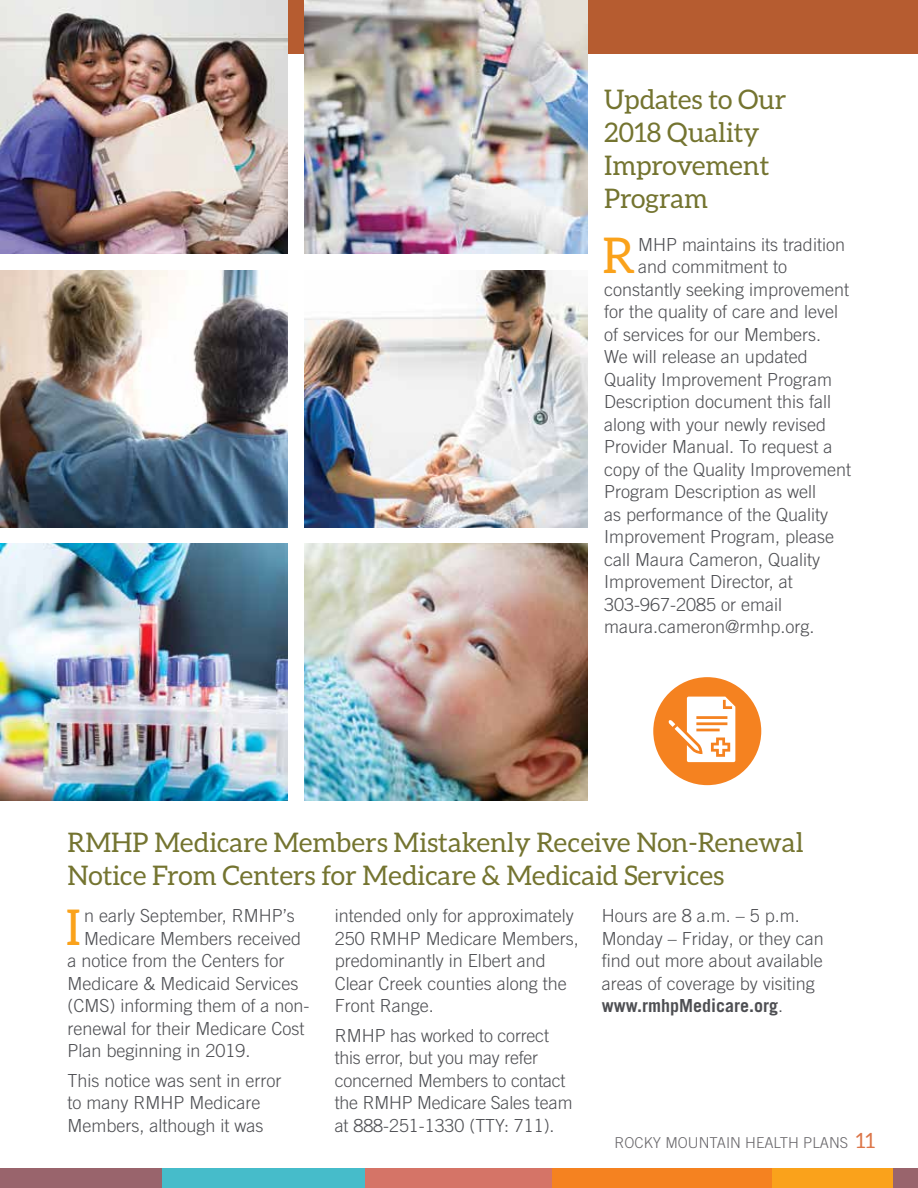
<style>
.page{position:relative;width:918px;height:1188px;background:#fff}
.page>*{position:absolute;margin:0;border:0;box-sizing:border-box;transform-origin:0 0}
.t1{font:49.35px "Aleo";color:#faa21b}
.t2{font:27px/33px "Aleo";color:#747430}
.t3{font:300 18px/22.5px "Trade Gothic LT Pro";color:#4e4f53}
.t4{font:300 15px "Trade Gothic LT Pro";color:#68666a}
.s1{font-weight:700}
.s2{font-family:"Aleo";font-weight:400;font-size:21px;color:#dc7649}
</style>
<div class="page">
<div style="left:870px;top:1168px;width:48px;height:20px;background:#99646c"></div>
<div style="left:0;top:1168px;width:165px;height:20px;background:#99646c"></div>
<div style="left:162px;top:1168px;width:207px;height:20px;background:#46bcca"></div>
<div style="left:366px;top:1168px;width:189px;height:20px;background:#d57467"></div>
<div style="left:552px;top:1168px;width:224px;height:20px;background:#f58220"></div>
<div style="left:772px;top:1168px;width:121px;height:20px;background:#faa21b"></div>
<div style="left:0;top:0;width:918px;height:54px;background:#b65c30"></div>
<div style="left:653px;top:677px;width:108px;height:108px;background:#f58220;border-radius:50%"></div>
<svg style="left:668px;top:697px;width:67px;height:65px"></svg>
<img style="left:0;top:543px;width:287px;height:257px">
<img style="left:0;top:270px;width:287px;height:257px">
<img style="left:0;top:0;width:287px;height:254px">
<img style="left:305px;top:543px;width:283px;height:257px">
<img style="left:305px;top:270px;width:283px;height:257px">
<img style="left:305px;top:0;width:283px;height:254px">
<h2 class="t2" style="left:604px;top:83px;width:184px">Updates to Our<br>2018 Quality<br>Improvement<br>Program</h2>
<h1 class="t1" style="left:602px;top:228px;width:35px">R</h1>
<p class="t3" style="left:638px;top:233px;width:208px">MHP maintains its tradition</p>
<p class="t3" style="left:638px;top:256px;width:151px">and commitment to</p>
<p class="t3" style="left:604px;top:278px;width:246px">constantly seeking improvement</p>
<p class="t3" style="left:604px;top:301px;width:236px">for the quality of care and level</p>
<p class="t3" style="left:604px;top:323px;width:218px">of services for our Members.</p>
<p class="t3" style="left:604px;top:346px;width:205px">We will release an updated</p>
<p class="t3" style="left:604px;top:368px;width:229px">Quality Improvement Program</p>
<p class="t3" style="left:604px;top:391px;width:229px">Description document this fall</p>
<p class="t3" style="left:604px;top:413px;width:224px">along with your newly revised</p>
<p class="t3" style="left:604px;top:436px;width:230px">Provider Manual. To request a</p>
<p class="t3" style="left:604px;top:458px;width:249px">copy of the Quality Improvement</p>
<p class="t3" style="left:604px;top:481px;width:213px">Program Description as well</p>
<p class="t3" style="left:604px;top:503px;width:226px">as performance of the Quality</p>
<p class="t3" style="left:604px;top:526px;width:231px">Improvement Program, please</p>
<p class="t3" style="left:604px;top:548px;width:217px">call Maura Cameron, Quality</p>
<p class="t3" style="left:604px;top:571px;width:190px">Improvement Director, at</p>
<p class="t3" style="left:604px;top:593px;width:180px">303-967-2085 or email</p>
<p class="t3" style="left:604px;top:616px;width:212px">maura.cameron@rmhp.org.</p>
<h2 class="t2" style="left:68px;top:826px;width:738px">RMHP Medicare Members Mistakenly Receive Non-Renewal<br>Notice From Centers for Medicare &amp; Medicaid Services</h2>
<h1 class="t1" style="left:66px;top:900px;width:17px">I</h1>
<p class="t3" style="left:84px;top:904px;width:212px">n early September, RMHP’s</p>
<p class="t3" style="left:84px;top:927px;width:218px">Medicare Members received</p>
<p class="t3" style="left:67px;top:949px;width:219px">a notice from the Centers for</p>
<p class="t3" style="left:67px;top:972px;width:232px">Medicare &amp; Medicaid Services</p>
<p class="t3" style="left:67px;top:994px;width:244px">(CMS) informing them of a non-</p>
<p class="t3" style="left:67px;top:1017px;width:239px">renewal for their Medicare Cost</p>
<p class="t3" style="left:67px;top:1039px;width:185px">Plan beginning in 2019.</p>
<p class="t3" style="left:67px;top:1069px;width:216px">This notice was sent in error to many RMHP Medicare<br>Members, although it was</p>
<p class="t3" style="left:335px;top:904px;width:246px">intended only for approximately<br>250 RMHP Medicare Members, predominantly in Elbert and<br>Clear Creek counties along the<br>Front Range.</p>
<p class="t3" style="left:335px;top:1024px;width:239px">RMHP has worked to correct this error, but you may refer concerned Members to contact the RMHP Medicare Sales team at 888-251-1330 (TTY: 711).</p>
<p class="t3" style="left:602px;top:904px;width:224px">Hours are 8 a.m. – 5 p.m.<br>Monday – Friday, or they can find out more about available areas of coverage by visiting <span class="s1">www.rmhpMedicare.org</span>.</p>
<p class="t4" style="left:615px;top:1133px;width:262px">ROCKY MOUNTAIN HEALTH PLANS <span class="s2">11</span></p>
</div>
